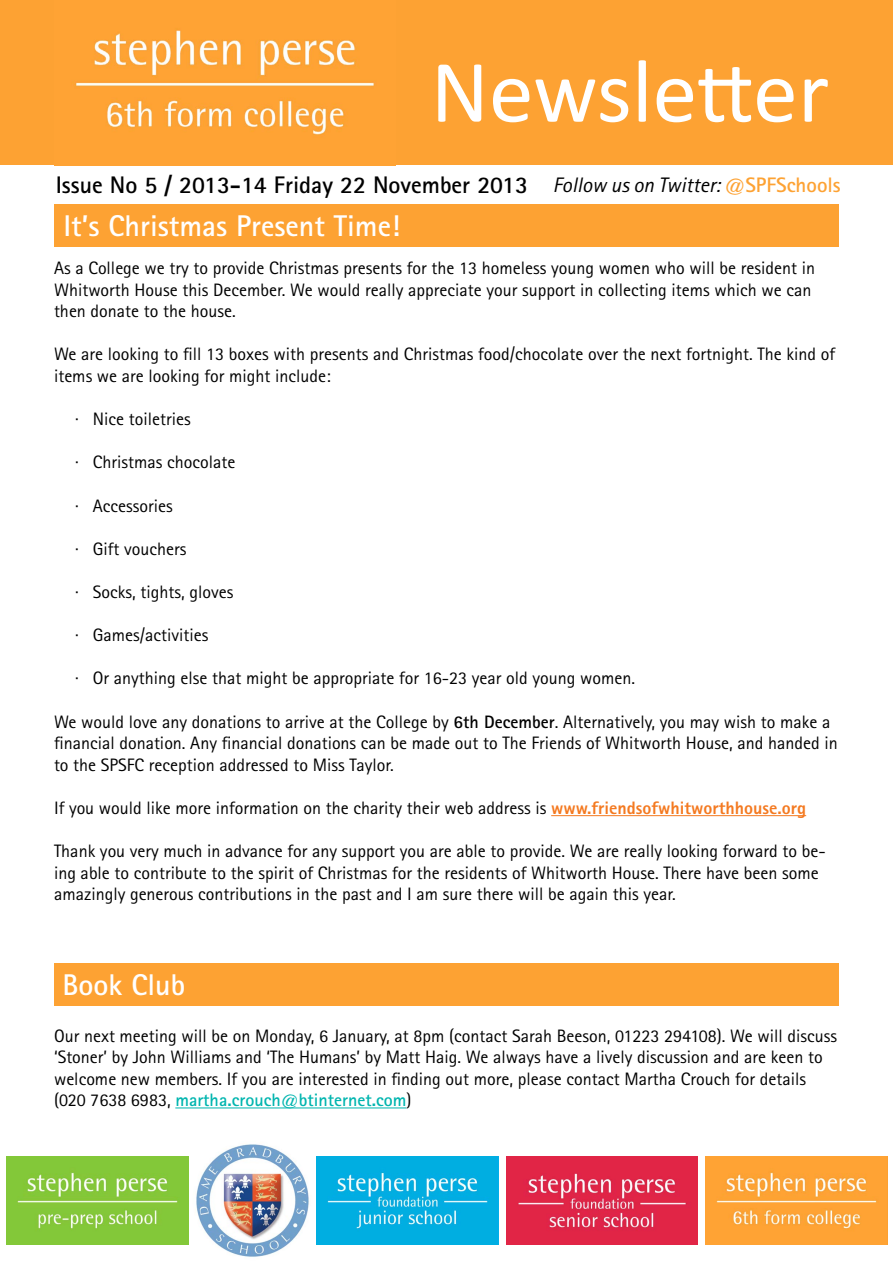
<style>
.page{position:relative;width:893px;height:1263px;background:#fff}
.page>*{position:absolute;margin:0;border:0;box-sizing:border-box;transform-origin:0 0}
.t1{font:90px "Calibri";color:#fff}
.t2{font:700 30px "Rotis Sans Serif Std";color:#fff}
.t3{font:700 24px "Rotis Sans Serif Std";color:#000}
.t4{font:18px/21.6px "Rotis Sans Serif Std";color:#000}
.s1{font-weight:400;font-style:italic;font-size:21px}
.s2{font-size:21px;color:#fda233}
.s3{font-weight:700}
.s4{font-weight:800;color:#f47920}
.s5{font-weight:700;color:#00b5af}
</style>
<div class="page">
<div style="left:0;top:0;width:893px;height:165px;background:#fda233"></div>
<div style="left:54px;top:204px;width:785px;height:43px;background:#fda233"></div>
<img style="left:6px;top:1156px;width:183px;height:88px">
<img style="left:316px;top:1156px;width:182px;height:88px">
<img style="left:506px;top:1156px;width:191px;height:88px">
<img style="left:705px;top:1156px;width:183px;height:88px">
<img style="left:193px;top:1140px;width:119px;height:120px;border-radius:60px">
<img style="left:76px;top:30px;width:298px;height:105px">
<hr style="left:551px;top:815px;width:255px;height:1px;background:#f47920">
<div style="left:54px;top:963px;width:785px;height:43px;background:#fda233"></div>
<hr style="left:175px;top:1107px;width:231px;height:1px;background:#00b5af">
<h1 class="t1" style="left:431px;top:35px;width:400px">Newsletter</h1>
<h3 class="t3" style="left:56px;top:170px;width:786px">Issue No 5 / 2013-14 Friday 22 November 2013 <span class="s1">Follow us on Twitter:</span> <span class="s2">@SPFSchools</span></h3>
<h2 class="t2" style="left:63px;top:207px;width:338px">It’s Christmas Present Time!</h2>
<p class="t4" style="left:54px;top:257px;width:763px">As a College we try to provide Christmas presents for the 13 homeless young women who will be resident in<br>Whitworth House this December. We would really appreciate your support in collecting items which we can then donate to the house.</p>
<p class="t4" style="left:54px;top:344px;width:782px">We are looking to fill 13 boxes with presents and Christmas food/chocolate over the next fortnight. The kind of items we are looking for might include:</p>
<p class="t4" style="left:75px;top:408px;width:117px">· Nice toiletries</p>
<p class="t4" style="left:75px;top:452px;width:162px">· Christmas chocolate</p>
<p class="t4" style="left:75px;top:495px;width:99px">· Accessories</p>
<p class="t4" style="left:75px;top:538px;width:113px">· Gift vouchers</p>
<p class="t4" style="left:75px;top:581px;width:160px">· Socks, tights, gloves</p>
<p class="t4" style="left:75px;top:624px;width:135px">· Games/activities</p>
<p class="t4" style="left:75px;top:668px;width:561px">· Or anything else that might be appropriate for 16-23 year old young women.</p>
<p class="t4" style="left:54px;top:711px;width:785px">We would love any donations to arrive at the College by <span class="s3">6th December</span>. Alternatively, you may wish to make a financial donation. Any financial donations can be made out to The Friends of Whitworth House, and handed in to the SPSFC reception addressed to Miss Taylor.</p>
<p class="t4" style="left:54px;top:797px;width:754px">If you would like more information on the charity their web address is <span class="s4">www.friendsofwhitworthhouse.org</span></p>
<p class="t4" style="left:54px;top:840px;width:773px">Thank you very much in advance for any support you are able to provide. We are really looking forward to be&shy;ing able to contribute to the spirit of Christmas for the residents of Whitworth House. There have been some amazingly generous contributions in the past and I am sure there will be again this year.</p>
<h2 class="t2" style="left:63px;top:965px;width:124px">Book Club</h2>
<p class="t4" style="left:54px;top:1025px;width:785px">Our next meeting will be on Monday, 6 January, at 8pm (contact Sarah Beeson, 01223 294108). We will discuss ‘Stoner’ by John Williams and ‘The Humans’ by Matt Haig. We always have a lively discussion and are keen to welcome new members. If you are interested in finding out more, please contact Martha Crouch for details (020 7638 6983, <span class="s5">martha.crouch@btinternet.com</span>)</p>
</div>
